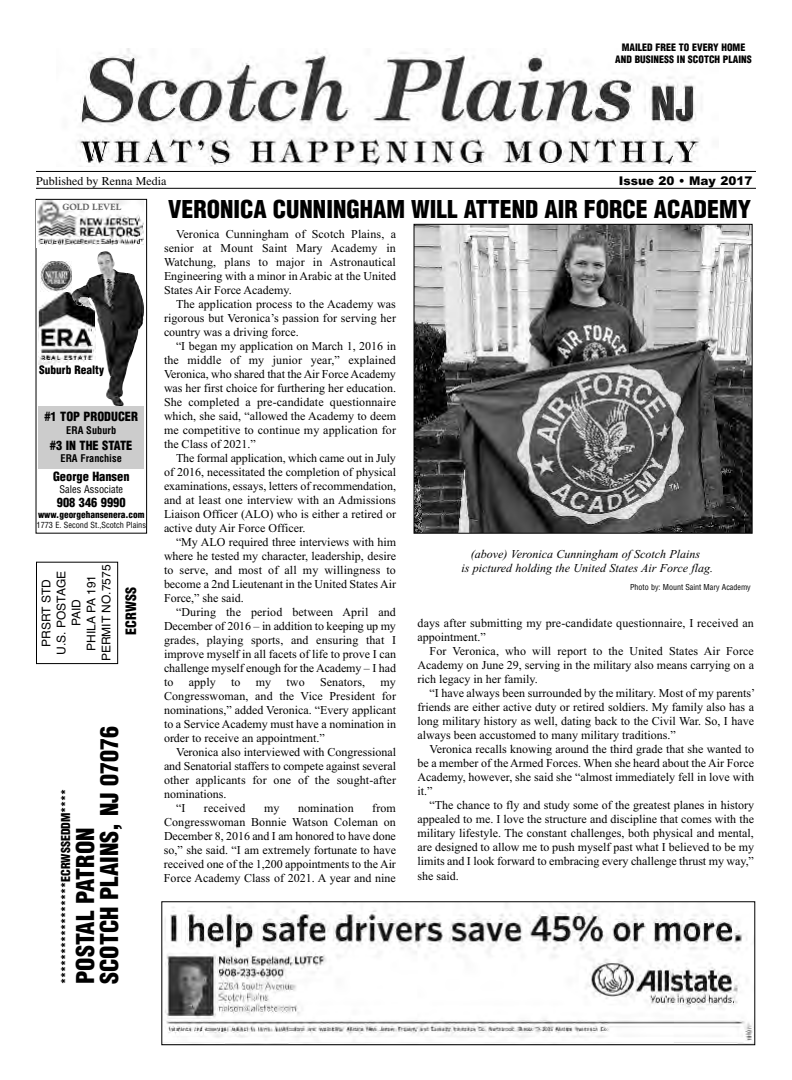
<style>
.page{position:relative;width:792px;height:1080px;background:#fff}
.page>*{position:absolute;margin:0;border:0;box-sizing:border-box;transform-origin:0 0}
.t1{font:900 condensed 24px/24px "Helvetica";color:#000}
.t2{font:900 condensed 14px "Helvetica";color:#000}
.t3{font:900 condensed 12.4px "Helvetica";color:#000}
.t4{font:12px/14px "Times New Roman";color:#000;text-align:justify}
.t5{font:italic 12px/14px "Times New Roman";color:#000;text-align:center}
.t6{font:12px/15px "Helvetica";color:#000;text-align:center}
.t7{font:900 condensed 12px "Helvetica";color:#000}
.t8{font:12px "Times";color:#000}
.t9{font:900 12px "Arial";color:#000}
.t10{font:900 condensed 11.4px "Helvetica";color:#000}
.t11{font:700 condensed 10.3px "Helvetica";color:#000}
.t12{font:condensed 10.3px "Helvetica";color:#000}
.t13{font:900 condensed 10px/12px "Helvetica";color:#000;text-align:center}
.t14{font:900 condensed 9.3px "Helvetica";color:#000}
.t15{font:9px "Goudy Extra Bold Cg ATT";color:#666}
.t16{font:condensed 8.3px "Helvetica";color:#000}
.t17{font:condensed 8px "Helvetica";color:#000}
</style>
<div class="page">
<img style="left:76px;top:48px;width:624px;height:118px">
<hr style="left:36px;top:171px;width:720px;height:1px;background:#000">
<hr style="left:36px;top:188px;width:720px;height:1px;background:#000">
<div style="left:36px;top:562px;width:82px;height:102px;border:1px solid #000"></div>
<img style="left:164px;top:906px;width:589px;height:137px">
<div style="left:161px;top:901px;width:594px;height:144px;border:1px solid #000"></div>
<div style="left:36px;top:199px;width:111px;height:335px;border:1px solid #000"></div>
<img style="left:39px;top:291px;width:33px;height:73px">
<img style="left:72px;top:251px;width:72px;height:156px">
<img style="left:41px;top:261px;width:31px;height:31px">
<div style="left:37px;top:200px;width:109px;height:48px;background:#fff"></div>
<img style="left:38px;top:200px;width:106px;height:45px">
<div style="left:38px;top:407px;width:106px;height:62px;background:#ccc"></div>
<img style="left:416px;top:226px;width:335px;height:306px">
<div style="left:414px;top:224px;width:339px;height:310px;border:1px solid #000"></div>
<p class="t13" style="left:615px;top:42px;width:138px">MAILED FREE TO EVERY HOME<br>AND BUSINESS IN SCOTCH PLAINS</p>
<p class="t8" style="left:36px;top:173px;width:132px">Published by Renna Media</p>
<p class="t9" style="left:619px;top:173px;width:135px">Issue 20 • May 2017</p>
<p class="t15" style="left:62px;top:202px;width:60px">GOLD LEVEL</p>
<p class="t10" style="left:39px;top:364px;width:67px">Suburb Realty</p>
<p class="t3" style="left:44px;top:410px;width:95px">#1 TOP PRODUCER</p>
<p class="t11" style="left:66px;top:424px;width:51px">ERA Suburb</p>
<p class="t3" style="left:50px;top:438px;width:84px">#3 IN THE STATE</p>
<p class="t11" style="left:61px;top:452px;width:63px">ERA Franchise</p>
<p class="t3" style="left:53px;top:469px;width:78px">George Hansen</p>
<p class="t12" style="left:59px;top:483px;width:65px">Sales Associate</p>
<p class="t3" style="left:57px;top:496px;width:70px">908 346 9990</p>
<p class="t14" style="left:38px;top:509px;width:108px">www.georgehansenera.com</p>
<p class="t16" style="left:37px;top:520px;width:111px">1773 E. Second St.,Scotch Plains</p>
<p class="t6" style="left:39px;top:661px;width:98px;rotate:-90deg">PRSRT STD<br>U.S. POSTAGE<br>PAID<br>PHILA PA 191<br>PERMIT NO.7575</p>
<p class="t2" style="left:123px;top:635px;width:49px;rotate:-90deg">ECRWSS</p>
<h1 class="t1" style="left:74px;top:984px;width:260px;rotate:-90deg">POSTAL PATRON<br>SCOTCH PLAINS, NJ 07076</h1>
<p class="t7" style="left:59px;top:984px;width:197px;rotate:-90deg">*****************ECRWSSEDDM****</p>
<h1 class="t1" style="left:168px;top:197px;width:584px">VERONICA CUNNINGHAM WILL ATTEND AIR FORCE ACADEMY</h1>
<p class="t4" style="left:164px;top:227px;width:234px;text-indent:12px">Veronica Cunningham of Scotch Plains, a senior at Mount Saint Mary Academy in Watchung, plans to major in Astronautical Engineering with a minor in Arabic at the United States Air Force Academy.</p>
<p class="t4" style="left:164px;top:297px;width:233px;text-indent:12px">The application process to the Academy was rigorous but Veronica’s passion for serving her country was a driving force.</p>
<p class="t4" style="left:164px;top:339px;width:234px;text-indent:12px">“I began my application on March 1, 2016 in the middle of my junior year,” explained Veronica, who shared that the Air Force Academy was her first choice for furthering her education.<br>She completed a pre-candidate questionnaire which, she said, “allowed the Academy to deem me competitive to continue my application for the Class of 2021.”</p>
<p class="t4" style="left:164px;top:451px;width:234px;text-indent:12px">The formal application, which came out in July of 2016, necessitated the completion of physical examinations, essays, letters of recommendation, and at least one interview with an Admissions Liaison Officer (ALO) who is either a retired or active duty Air Force Officer.</p>
<p class="t4" style="left:164px;top:535px;width:234px;text-indent:12px">“My ALO required three interviews with him where he tested my character, leadership, desire to serve, and most of all my willingness to become a 2nd Lieutenant in the United States Air Force,” she said.</p>
<p class="t4" style="left:164px;top:605px;width:234px;text-indent:12px">“During the period between April and December of 2016 – in addition to keeping up my grades, playing sports, and ensuring that I improve myself in all facets of life to prove I can challenge myself enough for the Academy – I had to</p>
<p class="t5" style="left:461px;top:547px;width:253px">(above) Veronica Cunningham of Scotch Plains<br>is pictured holding the United States Air Force flag.</p>
<p class="t17" style="left:630px;top:583px;width:122px">Photo by: Mount Saint Mary Academy</p>
<p class="t4" style="left:418px;top:616px;width:338px">days after submitting my pre-candidate questionnaire, I received an appointment.”</p>
<p class="t4" style="left:418px;top:644px;width:338px;text-indent:12px">For Veronica, who will report to the United States Air Force Academy on June 29, serving in the military also means carrying on a rich legacy in her family.</p>
<p class="t4" style="left:418px;top:686px;width:339px;text-indent:12px">“I have always been surrounded by the military. Most of my parents’ friends are either active duty or retired soldiers. My family also has a long military history as well, dating back to the Civil War. So, I have always been accustomed to many military traditions.”</p>
<p class="t4" style="left:418px;top:742px;width:338px;text-indent:12px">Veronica recalls knowing around the third grade that she wanted to be a member of the Armed Forces. When she heard about the Air Force Academy, however, she said she “almost immediately fell in love with it.”</p>
<p class="t4" style="left:418px;top:798px;width:338px;text-indent:12px">“The chance to fly and study some of the greatest planes in history appealed to me. I love the structure and discipline that comes with the military lifestyle. The constant challenges, both physical and mental, are designed to allow me to push myself past what I believed to be my limits and I look forward to embracing every challenge thrust my way,” she said.</p>
<p class="t4" style="left:189px;top:675px;width:29px">apply</p>
<p class="t4" style="left:231px;top:675px;width:11px">to</p>
<p class="t4" style="left:256px;top:675px;width:17px">my</p>
<p class="t4" style="left:287px;top:675px;width:20px">two</p>
<p class="t4" style="left:320px;top:675px;width:47px">Senators,</p>
<p class="t4" style="left:164px;top:675px;width:234px;text-indent:217px">my Congresswoman, and the Vice President for nominations,” added Veronica. “Every applicant to a Service Academy must have a nomination in order to receive an appointment.”</p>
<p class="t4" style="left:176px;top:745px;width:222px">Veronica also interviewed with Congressional</p>
<p class="t4" style="left:164px;top:759px;width:234px">and Senatorial staffers to compete against several</p>
<p class="t4" style="left:164px;top:773px;width:233px">other applicants for one of the sought-after</p>
<p class="t4" style="left:164px;top:787px;width:64px">nominations.</p>
<p class="t4" style="left:176px;top:801px;width:11px">“I</p>
<p class="t4" style="left:204px;top:801px;width:43px">received</p>
<p class="t4" style="left:264px;top:801px;width:17px">my</p>
<p class="t4" style="left:298px;top:801px;width:57px">nomination</p>
<p class="t4" style="left:164px;top:801px;width:234px;text-indent:208px">from Congresswoman Bonnie Watson Coleman on December 8, 2016 and I am honored to have done so,” she said. “I am extremely fortunate to have received one of the 1,200 appointments to the Air Force Academy Class of 2021. A year and nine</p>
</div>
